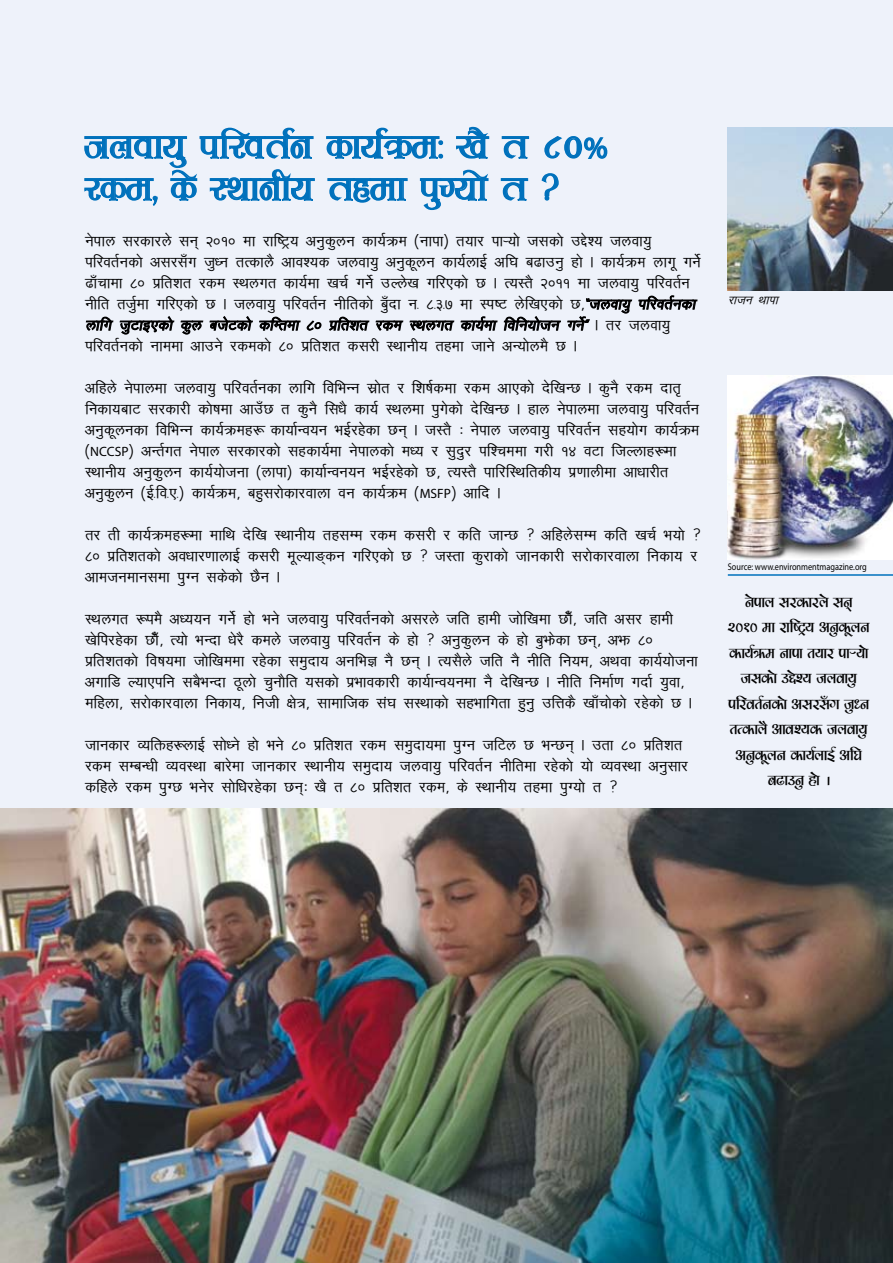
<style>
.page{position:relative;width:893px;height:1263px;background:#eef2fa}
.page>*{position:absolute;margin:0;border:0;box-sizing:border-box;transform-origin:0 0}
.t1{font:42px/42px "KCS Devanagari";color:#0071bc}
.t2{font:700 18.75px/21px "Shreenath";color:#000}
.t3{font:18px/25.5px "Samayabodh Masthead";letter-spacing:-.01em;color:#000;text-align:center;scale:.9 1}
.t4{font:italic 700 15px "Shreenath";color:#000}
.t5{font:9.75px "Myriad Pro";color:#000;scale:.85 1}
.s1{font-family:"Myriad Pro";font-size:30px}
.s2{font-style:italic}
.s3{font-family:"Myriad Pro";font-weight:400;font-size:13.5px}
</style>
<div class="page">
<svg style="left:544px;top:136px;width:64px;height:23px"></svg>
<svg style="left:84px;top:126px;width:446px;height:85px"></svg>
<svg style="left:541px;top:173px;width:18px;height:28px"></svg>
<svg style="left:639px;top:295px;width:58px;height:15px"></svg>
<svg style="left:86px;top:317px;width:27px;height:13px"></svg>
<svg style="left:120px;top:316px;width:54px;height:18px"></svg>
<svg style="left:181px;top:321px;width:22px;height:13px"></svg>
<svg style="left:210px;top:316px;width:43px;height:14px"></svg>
<svg style="left:259px;top:317px;width:41px;height:14px"></svg>
<svg style="left:307px;top:321px;width:14px;height:9px"></svg>
<svg style="left:329px;top:317px;width:40px;height:14px"></svg>
<svg style="left:376px;top:321px;width:27px;height:10px"></svg>
<svg style="left:410px;top:321px;width:44px;height:10px"></svg>
<svg style="left:461px;top:316px;width:36px;height:14px"></svg>
<svg style="left:504px;top:316px;width:57px;height:14px"></svg>
<svg style="left:567px;top:298px;width:65px;height:32px"></svg>
<img style="left:728px;top:128px;width:165px;height:163px">
<img style="left:728px;top:376px;width:165px;height:183px">
<hr style="left:728px;top:574px;width:165px;height:2px;background:#0071bc">
<img style="left:0;top:808px;width:893px;height:455px">
<svg style="left:805px;top:1211px;width:6px;height:13px"></svg>
<h1 class="t1" style="left:85px;top:127px;width:524px">hnjfo'kl/jt{g sfo{qmdM v}t *)<span class="s1">% </span>/sd, s]:yfgLo txdf k'Uof]t &lt;</h1>
<p class="t2" style="left:85px;top:231px;width:623px">g]kfn ;/sf/n] ;g\ @)!) df /fli6«o cg's'ng sfo{qmd -gfkf_ tof/ kf¥of] h;sf] p2]Zo hnjfo' kl/jt{gsf] c;/;Fu h'Wg tTsfn}cfjZos hnjfo'cg's"ng sfo{nfO{ cl3 a9fpg'xf]. sfo{qmd nfu" ug]{ 9fFrfdf *) k|ltzt /sd :ynut sfo{df vr{ ug]{ pNn]v ul/Psf] 5 . To:t}@)!! Dff hnjfo'kl/jt{g gLlt th'{df ul/Psf] 5 . hnjfo'kl/jt{g gLltsf] a'Fbf g= *=#=&amp; df :ki6 n]lvPsf] 5,<span class="s2">æhnjfo'kl/jt{gsf nflu h'6fOPsf]s'n ah]6sf]slDtdf *) k|ltzt /sd :ynut sfo{df ljlgof]hg ug{]Æ</span> . t / h n j f o' kl/jt{gsf] gfddf cfpg] /sdsf] *) k|ltzt s;/L :yfgLo txdf hfg] cGof]nd}5 .</p>
<p class="t2" style="left:85px;top:378px;width:616px">clxn] g]kfndf hnjfo'kl/jt{gsf nflu ljleGg ;|f]t / lzif{sdf /sd cfPsf] b]lvG5 . s'g}/sd bft[ lgsfoaf6 ;/sf/L sf]ifdf cfpF5 t s'g}l;w}sfo{ :yndf k'u]sf] b]lvG5 . xfn g]kfndf hnjfo'kl/jt{g cg's"ngsf ljleGg sfo{qmdx¿ sfof{Gjog eO{/x]sf 5g\ . h:t}M g]kfn hnjfo'kl/jt{g ;xof]u sfo{qmd -<span class="s3">NCCSP</span>_ cGt{ut g]kfn ;/sf/sf] ;xsfo{df g]kfnsf] dWo / ;'b'/ klZrddf u/L !$ j6f lhNnfx¿df :yfgLo cg's'ng sfo{of]hgf -nfkf_ sfof{Gjgog eO{/x]sf] 5, To:t}kfl/l:yltsLo k|0ffnLdf cfwf/Lt cg's'ng -O{=lj=P=_ sfo{qmd, ax';/f]sf/jfnf jg sfo{qmd -<span class="s3">MSFP</span>_ cflb .</p>
<p class="t2" style="left:85px;top:525px;width:617px">t/ tL sfo{qmdx¿df dfly b]lv :yfgLo tx;Dd /sd s;/L / slt hfG5 &lt; clxn];Dd slt vr{ eof]&lt; *) k|ltztsf] cjwf/0ffnfO{ s;/L d"Nofª\sg ul/Psf] 5 &lt; h:tf s'/fsf] hfgsf/L ;/f]sf/jfnf lgsfo / cfdhgdfg;df k'Ug ;s]sf] 5}g .</p>
<p class="t2" style="left:85px;top:609px;width:614px">:ynut ¿kd}cWoog ug]{ xf] eg] hnjfo'kl/jt{gsf] c;/n] hlt xfdL hf]lvdf 5f}F, hlt c;/ xfdL v]lk/x]sf 5f}F, Tof] eGbf w]/}sdn] hnjfo'kl/jt{g s] xf]&lt; cg's'ng s] xf] a'em]sf 5g\, cem *) k|ltztsf] ljifodf hf]lvddf /x]sf ;d'bfo cgle1 g}5g\ . To;}n] hlt g}gLlt lgod, cyjf sfo{of]hgf cufl8 NofPklg ;a}eGbf 7"nf] r'gf}lt o;sf] k|efjsf/L sfo{fGjogdf g}b]lvG5 . gLlt lgdf{0f ubf{ o'jf, dlxnf, ;/f]sf/jfnf lgsfo, lghL If]q, ;fdflhs ;+3 ;:yfsf] ;xeflutf x'g'plQs}vfFrf]sf] /x]sf] 5 .</p>
<p class="t2" style="left:85px;top:735px;width:604px">hfgsf/ Joltmx¿nfO{ ;f]Wg] xf] eg] *) k|ltzt /sd ;d'bfodf k'Ug hl6n 5 eG5g\ . ptf *) k|ltzt /sd ;DaGwL Joj:yf af/]df hfgsf/ :yfgLo ;d'bfo hnjfo'kl/jt{g gLltdf /x]sf] of] Joj:yf cg';f/ slxn] /sd k'U5 eg]/ ;f]lw/x]sf 5g\M v}t *) k|ltzt /sd, s] :yfgLo txdf k'Uof] t &lt;</p>
<p class="t4" style="left:728px;top:293px;width:55px">/fhg yfkf</p>
<p class="t5" style="left:728px;top:561px;width:165px">Source: www.environmentmagazine.org</p>
<p class="t3" style="left:728px;top:589px;width:167px">g]kfn ;/sf/n];g\<br>@)!) df /fli6«o cg's"ng sfo{qmd gfkf tof/ kf¥of] h;sf]p2]Zo hnjfo' kl/jt{gsf]c;/;Fu h'Wg tTsfn}cfjZos hnjfo' cg's"ng sfo{nfO{cl3 a9fpg'xf].</p>
</div>
